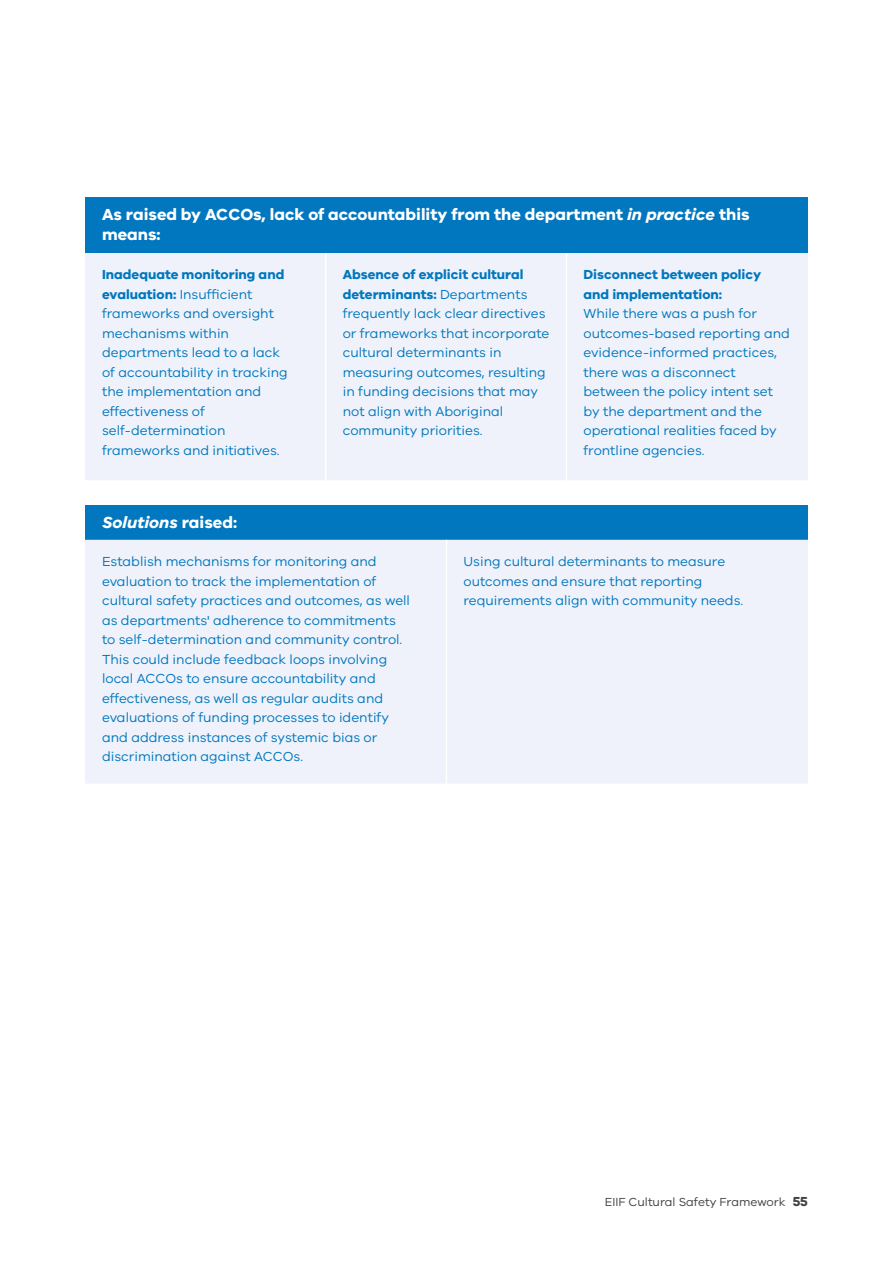
<style>
.page{position:relative;width:893px;height:1263px;background:#fff}
.page>*{position:absolute;margin:0;border:0;box-sizing:border-box;transform-origin:0 0}
.t1{font:700 16.5px/19.5px "VIC";color:#fff}
.t2{font:italic 700 16.5px "VIC";color:#fff}
.t3{font:13.5px/19.5px "VIC";color:#0077be}
.t4{font:700 13.5px/19.5px "VIC";color:#0077be}
.t5{font:12px "VIC";color:#414042}
.s1{font-style:italic}
.s2{font-weight:700}
.s3{font-style:normal}
.s4{font-weight:700;font-size:13.5px}
</style>
<div class="page">
<div style="left:85px;top:198px;width:723px;height:55px;background:#0077be"></div>
<div style="left:85px;top:253px;width:723px;height:227px;background:#eff2fa"></div>
<hr style="left:325px;top:253px;width:1px;height:227px;background:#fff">
<hr style="left:566px;top:253px;width:1px;height:227px;background:#fff">
<div style="left:85px;top:506px;width:723px;height:34px;background:#0077be"></div>
<div style="left:85px;top:540px;width:723px;height:243px;background:#eff2fa"></div>
<hr style="left:446px;top:540px;width:1px;height:243px;background:#fff">
<p class="t1" style="left:102px;top:204px;width:649px">As raised by ACCOs, lack of accountability from the department <span class="s1">in practice</span> this means:</p>
<p class="t3" style="left:102px;top:265px;width:187px"><span class="s2">Inadequate monitoring and evaluation:</span> Insufficient frameworks and oversight mechanisms within departments lead to a lack of accountability in tracking the implementation and effectiveness of self-determination frameworks and initiatives.</p>
<p class="t3" style="left:343px;top:264px;width:208px"><span class="s2">Absence of explicit cultural determinants:</span> Departments frequently lack clear directives or frameworks that incorporate cultural determinants in measuring outcomes, resulting in funding decisions that may not align with Aboriginal community priorities.</p>
<p class="t4" style="left:583px;top:264px;width:179px">Disconnect between policy and implementation:</p>
<p class="t3" style="left:583px;top:303px;width:208px">While there was a push for outcomes-based reporting and evidence-informed practices, there was a disconnect between the policy intent set by the department and the operational realities faced by frontline agencies.</p>
<p class="t2" style="left:102px;top:512px;width:137px">Solutions <span class="s3">raised:</span></p>
<p class="t3" style="left:102px;top:551px;width:309px">Establish mechanisms for monitoring and evaluation to track the implementation of cultural safety practices and outcomes, as well as departments' adherence to commitments to self-determination and community control.<br>This could include feedback loops involving local ACCOs to ensure accountability and effectiveness, as well as regular audits and evaluations of funding processes to identify and address instances of systemic bias or discrimination against ACCOs.</p>
<p class="t3" style="left:463px;top:551px;width:281px">Using cultural determinants to measure outcomes and ensure that reporting requirements align with community needs.</p>
<p class="t5" style="left:605px;top:1194px;width:205px">EIIF Cultural Safety Framework <span class="s4">55</span></p>
</div>
